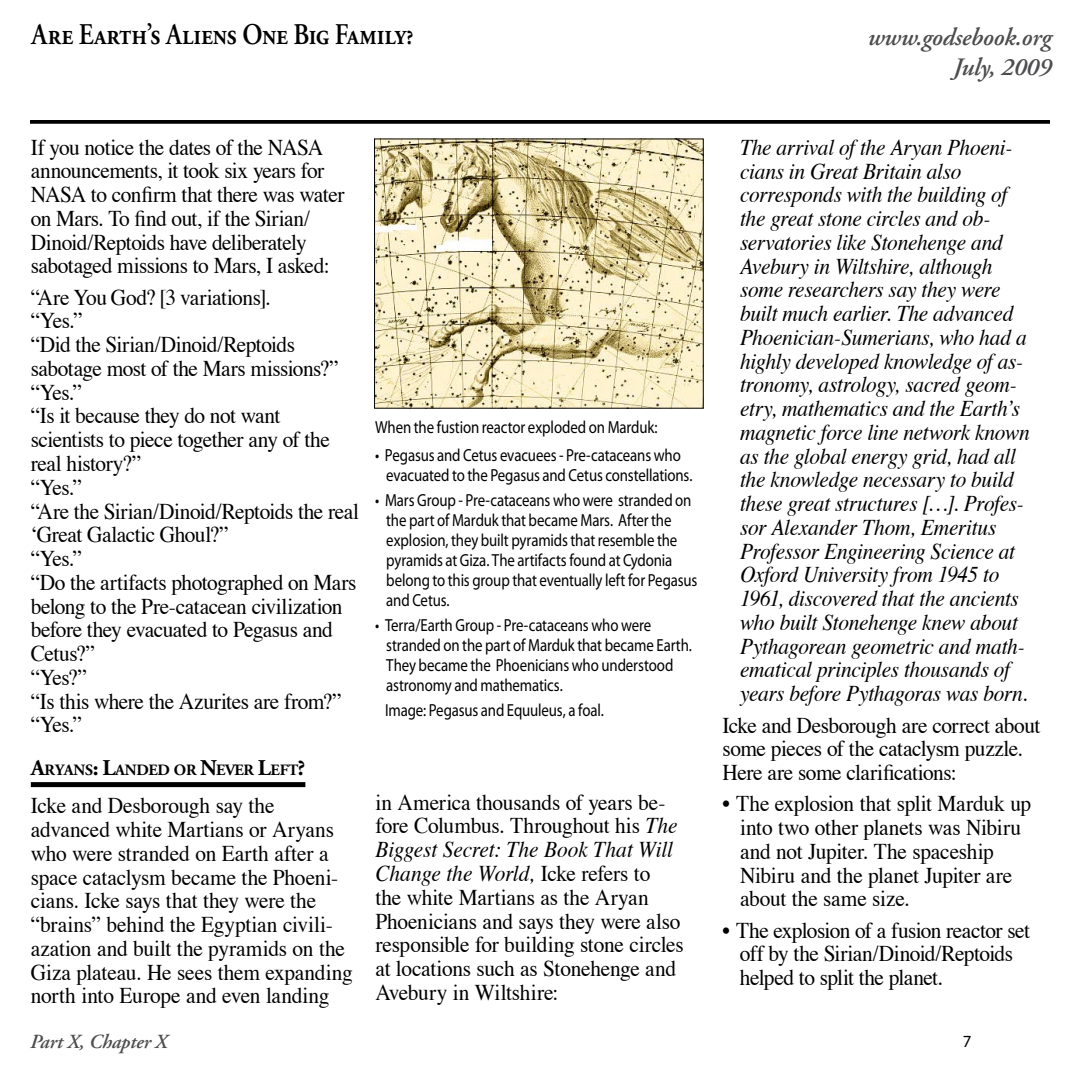
<style>
.page{position:relative;width:1080px;height:1080px;background:#fff}
.page>*{position:absolute;margin:0;border:0;box-sizing:border-box;transform-origin:0 0}
.t1{font:600 30px "Adobe Garamond Pro";letter-spacing:-.01em;color:#000;scale:.85 1}
.t2{font:italic 600 25px/30px "Adobe Garamond Pro";letter-spacing:-.01em;color:#4d4d4f;text-align:right}
.t3{font:22.5px/23.8px "Times";letter-spacing:-.015em;color:#000;scale:.95 1}
.t4{font:italic 22.5px/23.8px "Times";letter-spacing:-.015em;color:#000;scale:.95 1}
.t5{font:italic 600 20px "Adobe Garamond Pro";letter-spacing:-.01em;color:#4d4d4f}
.t6{font:17.5px/20px "Myriad Pro";letter-spacing:-.01em;color:#000;scale:.85 1}
.t7{font:17.12px "Myriad Pro";color:#000}
.t8{font:700 15.75px "Adobe Garamond Pro";letter-spacing:-.015em;color:#000}
.s1{font-size:22.5px}
.s2{font-style:italic}
</style>
<div class="page">
<svg style="left:30px;top:120px;width:1020px;height:4px;background:#0f0f0f"></svg>
<div style="left:31px;top:782px;width:274px;height:5px;background:#000"></div>
<img style="left:376px;top:141px;width:326px;height:266px">
<div style="left:374px;top:139px;width:330px;height:270px;border:1px solid #000"></div>
<h1 class="t1" style="left:32px;top:18px;width:451px">Are Earth’s Aliens One Big Family?</h1>
<p class="t3" style="left:31px;top:133px;width:332px">If you notice the dates of the NASA announcements, it took six years for NASA to confirm that there was water on Mars. To find out, if the Sirian/ Dinoid/Reptoids have deliberately sabotaged missions to Mars, I asked:</p>
<p class="t3" style="left:31px;top:283px;width:347px">“Are You God? [3 variations].<br>“Yes.”<br>“Did the Sirian/Dinoid/Reptoids sabotage most of the Mars missions?” “Yes.”<br>“Is it because they do not want scientists to piece together any of the real history?”<br>“Yes.”<br>“Are the Sirian/Dinoid/Reptoids the real ‘Great Galactic Ghoul?”<br>“Yes.”<br>“Do the artifacts photographed on Mars belong to the Pre-catacean civilization before they evacuated to Pegasus and<br>Cetus?”<br>“Yes?”<br>“Is this where the Azurites are from?” “Yes.”</p>
<p class="t8" style="left:31px;top:760px;width:276px"><span class="s1">A</span>RYANS<span class="s1">: L</span>ANDED OR <span class="s1">N</span>EVER <span class="s1">L</span>EFT <span class="s1">?</span></p>
<p class="t3" style="left:31px;top:792px;width:340px">Icke and Desborough say the advanced white Martians or Aryans who were stranded on Earth after a space cataclysm became the Phoeni&shy;cians. Icke says that they were the “brains” behind the Egyptian civili&shy;azation and built the pyramids on the Giza plateau. He sees them expanding north into Europe and even landing</p>
<p class="t3" style="left:375px;top:788px;width:326px">in America thousands of years be&shy;fore Columbus. Throughout his <span class="s2">The Biggest Secret: The Book That Will Change the World,</span> Icke refers to<br>the white Martians as the Aryan Phoenicians and says they were also responsible for building stone circles at locations such as Stonehenge and Avebury in Wiltshire:</p>
<p class="t6" style="left:375px;top:417px;width:334px">When the fustion reactor exploded on Marduk:</p>
<p class="t6" style="left:386px;top:445px;width:362px;text-indent:-11px">• Pegasus and Cetus evacuees - Pre-cataceans who evacuated to the Pegasus and Cetus constellations.</p>
<p class="t6" style="left:386px;top:490px;width:368px;text-indent:-11px">• Mars Group - Pre-cataceans who were stranded on the part of Marduk that became Mars. After the explosion, they built pyramids that resemble the pyramids at Giza. The artifacts found at Cydonia belong to this group that eventually left for Pegasus and Cetus.</p>
<p class="t6" style="left:386px;top:615px;width:361px;text-indent:-11px">• Terra/Earth Group - Pre-cataceans who were stranded on the part of Marduk that became Earth.<br>They became the Phoenicians who understood astronomy and mathematics.</p>
<p class="t6" style="left:385px;top:700px;width:259px">Image: Pegasus and Equuleus, a foal.</p>
<p class="t5" style="left:30px;top:1030px;width:139px">Part X, Chapter X</p>
<p class="t2" style="left:868px;top:23px;width:185px">www.godsebook.org<br>July, 2009</p>
<p class="t4" style="left:740px;top:134px;width:306px">The arrival of the Aryan Phoeni&shy;cians in Great Britain also corresponds with the building of the great stone circles and ob&shy;servatories like Stonehenge and<br>Avebury in Wiltshire, although some researchers say they were built much earlier. The advanced<br>Phoenician-Sumerians, who had a highly developed knowledge of as&shy;tronomy, astrology, sacred geom&shy;etry, mathematics and the Earth’s magnetic force line network known as the global energy grid, had all the knowledge necessary to build these great structures […]. Profes&shy;sor Alexander Thom, Emeritus<br>Professor Engineering Science at<br>Oxford University from 1945 to<br>1961, discovered that the ancients who built Stonehenge knew about<br>Pythagorean geometric and math&shy;ematical principles thousands of years before Pythagoras was born.</p>
<p class="t3" style="left:723px;top:711px;width:336px">Icke and Desborough are correct about some pieces of the cataclysm puzzle.<br>Here are some clarifications:</p>
<p class="t3" style="left:740px;top:790px;width:308px;text-indent:-17px">• The explosion that split Marduk up into two other planets was Nibiru and not Jupiter. The spaceship<br>Nibiru and the planet Jupiter are about the same size.</p>
<p class="t3" style="left:740px;top:916px;width:307px;text-indent:-17px">• The explosion of a fusion reactor set off by the Sirian/Dinoid/Reptoids helped to split the planet.</p>
<p class="t7" style="left:963px;top:1031px;width:10px">7</p>
</div>
